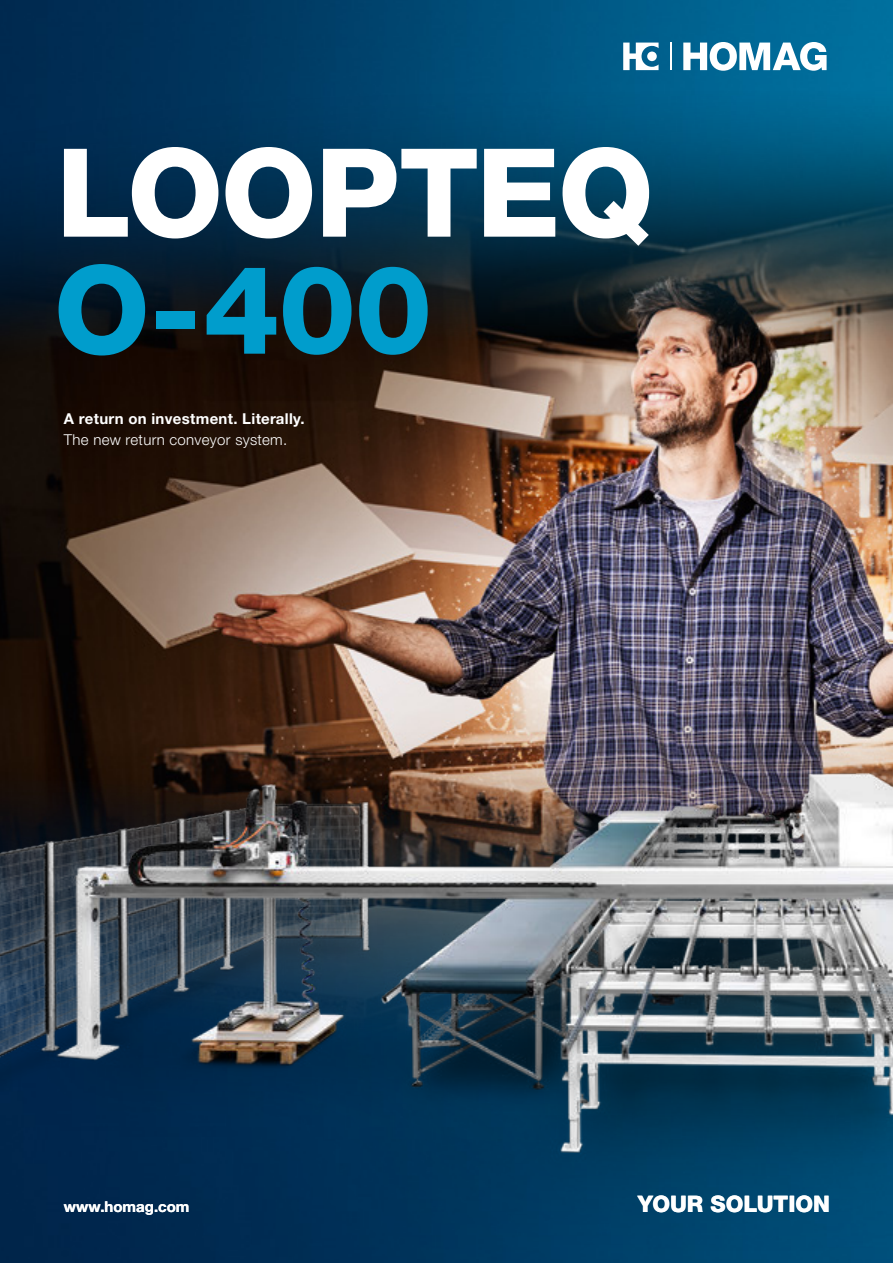
<style>
.page{position:relative;width:893px;height:1263px;background:#fff}
.page>*{position:absolute;margin:0;border:0;box-sizing:border-box;transform-origin:0 0}
.t1{font:800 123px "Helvetica Neue LTW1 G";letter-spacing:-.02em;color:#fff}
.t2{font:800 123px "Helvetica Neue LTW1 G";color:#009dcc}
.t3{font:800 22.8px "Helvetica Neue LTW1 G";color:#fff}
.t4{font:700 15px "Helvetica Neue LTW1 G";letter-spacing:.02em;color:#fff}
.t5{font:300 15px "Helvetica Neue LTW1 G";letter-spacing:.02em;color:#fff}
.t6{font:700 15px "Helvetica Neue LTW1 G";color:#fff}
</style>
<div class="page">
<img style="left:0;top:0;width:893px;height:50px">
<img style="left:0;top:50px;width:893px;height:622px">
<img style="left:0;top:672px;width:893px;height:591px">
<svg style="left:683px;top:42px;width:144px;height:29px"></svg>
<svg style="left:623px;top:43px;width:36px;height:27px"></svg>
<hr style="left:670px;top:43px;width:2px;height:27px;background:#fff">
<h1 class="t1" style="left:56px;top:147px;width:599px">LOOPTEQ</h1>
<h1 class="t2" style="left:54px;top:264px;width:380px">O-400</h1>
<p class="t4" style="left:64px;top:413px;width:242px">A return on investment. Literally.</p>
<p class="t5" style="left:64px;top:433px;width:225px">The new return conveyor system.</p>
<p class="t6" style="left:64px;top:1201px;width:127px">www.homag.com</p>
<h2 class="t3" style="left:638px;top:1196px;width:194px">YOUR SOLUTION</h2>
</div>
